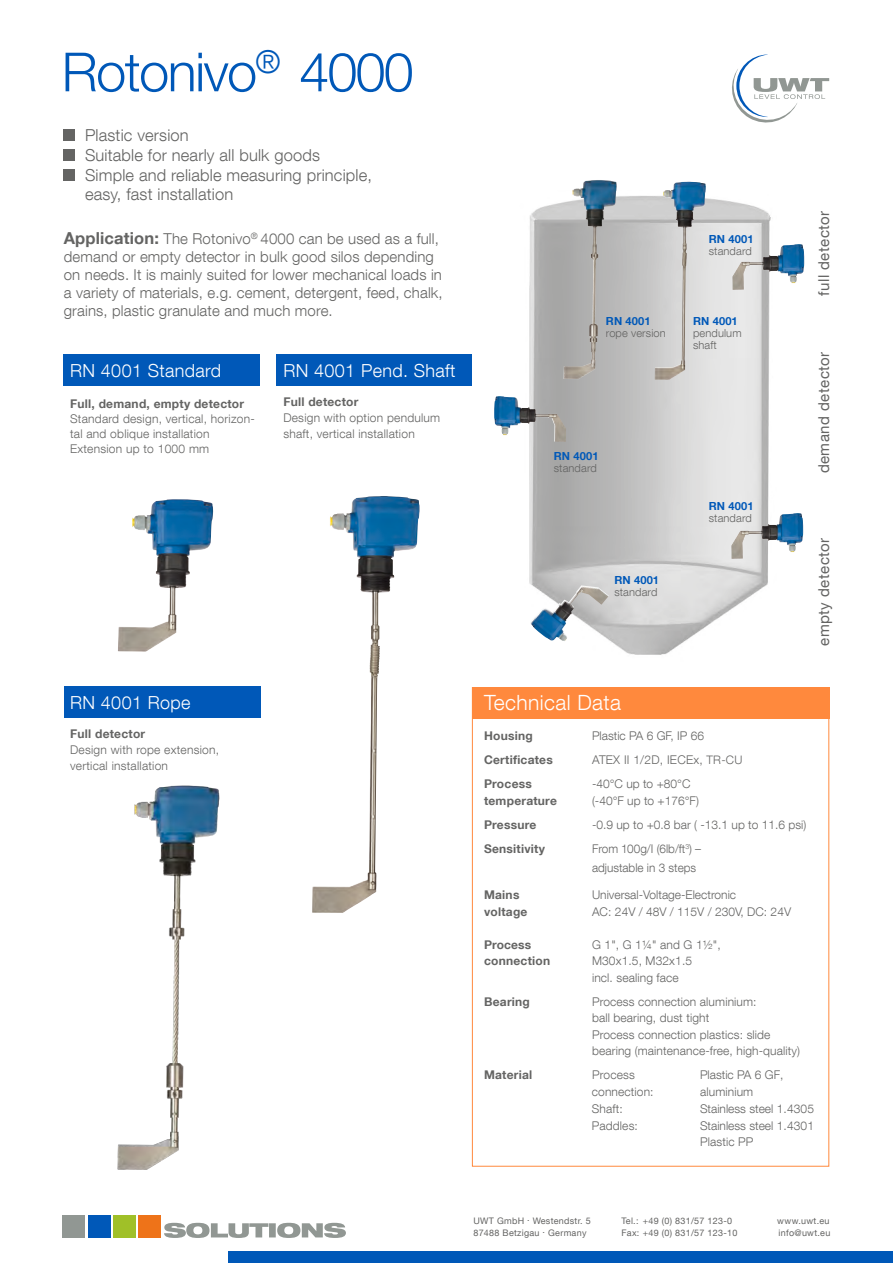
<style>
.page{position:relative;width:893px;height:1263px;background:#fff}
.page>*{position:absolute;margin:0;border:0;box-sizing:border-box;transform-origin:0 0}
.t1{font:300 54px "Helvetica Neue LT Com";letter-spacing:-.03em;color:#0058b8}
.t2{font:300 21px "Helvetica Neue LT Com";letter-spacing:.02em;color:#fff}
.t3{font:300 18px "Helvetica Neue LT Com";letter-spacing:.02em;color:#fff}
.t4{font:300 16.5px/19.8px "Helvetica Neue LT Com";letter-spacing:.01em;color:#646463}
.t5{font:300 15px/18px "Helvetica Neue LT Com";letter-spacing:.01em;color:#646463}
.t6{font:15px "Helvetica Neue LT Com";letter-spacing:.03em;color:#646463}
.t7{font:300 12px/16.5px "Helvetica Neue LT Com";letter-spacing:.01em;color:#646463}
.t8{font:700 12px "Helvetica Neue LT Com";letter-spacing:.02em;color:#646463}
.t9{font:300 11.1px/12px "Helvetica Neue LT Com";letter-spacing:.01em;color:#646463}
.t10{font:700 11.1px "Helvetica Neue LT Com";letter-spacing:.01em;color:#0058b8}
.t11{font:9px "Helvetica Neue LT Com";letter-spacing:.03em;color:#646463}
.s1{font-weight:700;font-size:16.5px}
.s2{font-size:11.7px}
</style>
<div class="page">
<img style="left:118px;top:499px;width:52px;height:153px">
<img style="left:330px;top:496px;width:50px;height:166px">
<img style="left:117px;top:785px;width:103px;height:385px">
<svg style="left:732px;top:55px;width:97px;height:68px"></svg>
<div style="left:63px;top:1216px;width:22px;height:22px;background:#919793"></div>
<div style="left:88px;top:1216px;width:22px;height:22px;background:#0058b8"></div>
<div style="left:113px;top:1216px;width:23px;height:22px;background:#a0c028"></div>
<div style="left:139px;top:1216px;width:22px;height:22px;background:#ee7319"></div>
<svg style="left:164px;top:1223px;width:182px;height:15px"></svg>
<div style="left:228px;top:1251px;width:665px;height:12px;background:#0058b8"></div>
<div style="left:472px;top:687px;width:357px;height:31px;background:#ff893d"></div>
<img style="left:529px;top:190px;width:242px;height:465px">
<img style="left:494px;top:396px;width:69px;height:46px">
<img style="left:530px;top:585px;width:51px;height:56px">
<img style="left:732px;top:244px;width:66px;height:46px">
<img style="left:731px;top:513px;width:66px;height:46px">
<img style="left:663px;top:182px;width:24px;height:78px">
<div style="left:555px;top:174px;width:76px;height:224px;background:#1d1d1b;opacity:.2"></div>
<div style="left:64px;top:130px;width:11px;height:11px;background:#646463"></div>
<div style="left:64px;top:149px;width:11px;height:12px;background:#646463"></div>
<div style="left:64px;top:169px;width:11px;height:12px;background:#646463"></div>
<div style="left:64px;top:355px;width:196px;height:31px;background:#0058b8"></div>
<div style="left:276px;top:355px;width:196px;height:31px;background:#0058b8"></div>
<div style="left:64px;top:687px;width:197px;height:31px;background:#0058b8"></div>
<h1 class="t1" style="left:62px;top:39px;width:354px">Rotonivo<sup>®</sup> 4000</h1>
<h3 class="t4" style="left:85px;top:125px;width:289px">Plastic version<br>Suitable for nearly all bulk goods<br>Simple and reliable measuring principle, easy, fast installation</h3>
<p class="t5" style="left:64px;top:229px;width:380px"><span class="s1">Application:</span> The Rotonivo<sup>®</sup> 4000 can be used as a full, demand or empty detector in bulk good silos depending on needs. It is mainly suited for lower mechanical loads in a variety of materials, e.g. cement, detergent, feed, chalk, grains, plastic granulate and much more.</p>
<h3 class="t3" style="left:70px;top:359px;width:153px">RN 4001 Standard</h3>
<h3 class="t3" style="left:283px;top:359px;width:174px">RN 4001 Pend. Shaft</h3>
<p class="t8" style="left:70px;top:396px;width:176px">Full, demand, empty detector</p>
<p class="t7" style="left:70px;top:410px;width:186px;line-height:15px">Standard design, vertical, horizon&shy;tal and oblique installation<br>Extension up to 1000 mm</p>
<p class="t8" style="left:283px;top:394px;width:77px">Full detector</p>
<p class="t7" style="left:283px;top:409px;width:158px;line-height:15.8px">Design with option pendulum shaft, vertical installation</p>
<h3 class="t3" style="left:70px;top:691px;width:122px">RN 4001 Rope</h3>
<p class="t8" style="left:70px;top:726px;width:77px">Full detector</p>
<p class="t7" style="left:70px;top:741px;width:150px;line-height:15.8px">Design with rope extension, vertical installation</p>
<p class="t10" style="left:709px;top:232px;width:46px">RN 4001</p>
<p class="t9" style="left:709px;top:245px;width:44px">standard</p>
<p class="t10" style="left:606px;top:314px;width:46px">RN 4001</p>
<p class="t10" style="left:693px;top:314px;width:46px">RN 4001</p>
<p class="t9" style="left:606px;top:327px;width:61px">rope version</p>
<p class="t9" style="left:693px;top:327px;width:50px">pendulum shaft</p>
<p class="t10" style="left:554px;top:449px;width:46px">RN 4001</p>
<p class="t9" style="left:554px;top:462px;width:44px">standard</p>
<p class="t10" style="left:614px;top:573px;width:46px">RN 4001</p>
<p class="t9" style="left:614px;top:586px;width:44px">standard</p>
<p class="t10" style="left:709px;top:499px;width:46px">RN 4001</p>
<p class="t9" style="left:709px;top:511px;width:44px">standard</p>
<p class="t6" style="left:814px;top:296px;width:87px;rotate:-90deg">full detector</p>
<p class="t6" style="left:814px;top:473px;width:123px;rotate:-90deg">demand detector</p>
<p class="t6" style="left:814px;top:646px;width:110px;rotate:-90deg">empty detector</p>
<h2 class="t2" style="left:484px;top:689px;width:138px">Technical Data</h2>
<p class="t8" style="left:484px;top:728px;width:50px">Housing</p>
<p class="t7" style="left:592px;top:727px;width:114px">Plastic PA 6 GF, IP 66</p>
<p class="t8" style="left:484px;top:752px;width:70px">Certificates</p>
<p class="t7" style="left:592px;top:751px;width:152px">ATEX II 1/2D, IECEx, <span class="s2">TR-CU</span></p>
<p class="t8" style="left:484px;top:776px;width:49px">Process</p>
<p class="t7" style="left:592px;top:775px;width:100px">-40°C up to +80°C</p>
<p class="t8" style="left:484px;top:793px;width:74px">temperature</p>
<p class="t7" style="left:592px;top:792px;width:108px">(-40°F up to +176°F)</p>
<p class="t8" style="left:484px;top:817px;width:54px">Pressure</p>
<p class="t7" style="left:592px;top:816px;width:216px">-0.9 up to +0.8 bar ( -13.1 up to 11.6 psi)</p>
<p class="t8" style="left:484px;top:841px;width:62px">Sensitivity</p>
<p class="t7" style="left:592px;top:838px;width:110px;line-height:19.5px">From 100g/I (6lb/ft<sup>3</sup>) – adjustable in 3 steps</p>
<p class="t8" style="left:484px;top:887px;width:37px">Mains</p>
<p class="t7" style="left:592px;top:886px;width:146px">Universal-Voltage-Electronic</p>
<p class="t8" style="left:484px;top:904px;width:45px">voltage</p>
<p class="t7" style="left:592px;top:903px;width:201px">AC: 24V / 48V / 115V / 230V, DC: 24V</p>
<p class="t8" style="left:484px;top:937px;width:49px">Process</p>
<p class="t7" style="left:592px;top:936px;width:130px">G 1", G 1¼" and G 1½",</p>
<p class="t8" style="left:484px;top:953px;width:68px">connection</p>
<p class="t7" style="left:592px;top:953px;width:102px">M30x1.5, M32x1.5 incl. sealing face</p>
<p class="t8" style="left:484px;top:994px;width:47px">Bearing</p>
<p class="t7" style="left:592px;top:993px;width:210px">Process connection aluminium:<br>ball bearing, dust tight<br>Process connection plastics: slide bearing (maintenance-free, high-quality)</p>
<p class="t8" style="left:484px;top:1067px;width:50px">Material</p>
<p class="t7" style="left:592px;top:1066px;width:44px">Process</p>
<p class="t7" style="left:700px;top:1066px;width:85px">Plastic PA 6 GF,</p>
<p class="t7" style="left:592px;top:1083px;width:63px">connection:</p>
<p class="t7" style="left:700px;top:1083px;width:55px">aluminium</p>
<p class="t7" style="left:592px;top:1100px;width:32px">Shaft:</p>
<p class="t7" style="left:700px;top:1100px;width:115px">Stainless steel 1.4305</p>
<p class="t7" style="left:592px;top:1117px;width:47px">Paddles:</p>
<p class="t7" style="left:700px;top:1117px;width:115px">Stainless steel 1.4301<br>Plastic PP</p>
<p class="t11" style="left:473px;top:1215px;width:119px">UWT GmbH . Westendstr. 5</p>
<p class="t11" style="left:621px;top:1215px;width:112px">Tel.: +49 (0) 831/57 123-0</p>
<p class="t11" style="left:777px;top:1215px;width:54px">www.uwt.eu</p>
<p class="t11" style="left:473px;top:1227px;width:115px">87488 Betzigau . Germany</p>
<p class="t11" style="left:621px;top:1227px;width:117px">Fax: +49 (0) 831/57 123-10</p>
<p class="t11" style="left:779px;top:1227px;width:53px">info@uwt.eu</p>
</div>
